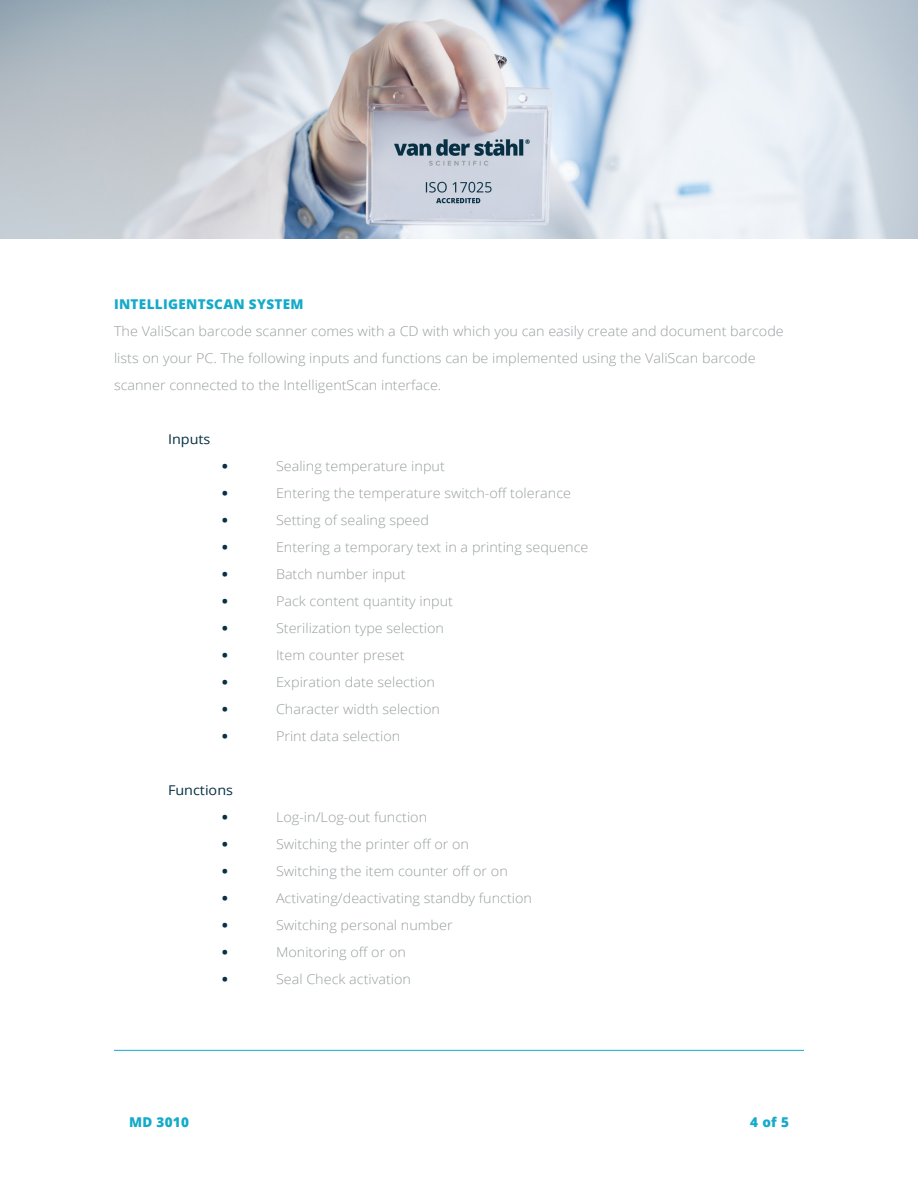
<style>
.page{position:relative;width:918px;height:1188px;background:#fff}
.page>*{position:absolute;margin:0;border:0;box-sizing:border-box;transform-origin:0 0}
.t1{font:300 13.5px/27px "Open Sans";color:#989ea0;scale:1.07 1}
.t2{font:800 13.5px "Open Sans";letter-spacing:.025em;color:#14aac9}
.t3{font:800 13.5px "Open Sans";color:#083144;scale:1.07 1}
.t4{font:13.5px "Open Sans";color:#083144;scale:1.07 1}
</style>
<div class="page">
<hr style="left:114px;top:1050px;width:690px;height:1px;background:#14aac9">
<img style="left:0;top:0;width:917px;height:239px">
<p class="t2" style="left:114px;top:294px;width:191px">INTELLIGENTSCAN SYSTEM</p>
<p class="t1" style="left:114px;top:317px;width:627px">The ValiScan barcode scanner comes with a CD with which you can easily create and document barcode lists on your PC. The following inputs and functions can be implemented using the ValiScan barcode scanner connected to the IntelligentScan interface.</p>
<p class="t4" style="left:168px;top:430px;width:41px">Inputs</p>
<p class="t3" style="left:222px;top:456px;width:7px">•</p>
<p class="t1" style="left:276px;top:452px;width:159px">Sealing temperature input</p>
<p class="t3" style="left:222px;top:483px;width:7px">•</p>
<p class="t1" style="left:276px;top:479px;width:277px">Entering the temperature switch-off tolerance</p>
<p class="t3" style="left:222px;top:510px;width:7px">•</p>
<p class="t1" style="left:276px;top:506px;width:144px">Setting of sealing speed</p>
<p class="t3" style="left:222px;top:537px;width:7px">•</p>
<p class="t1" style="left:276px;top:533px;width:294px">Entering a temporary text in a printing sequence</p>
<p class="t3" style="left:222px;top:564px;width:7px">•</p>
<p class="t1" style="left:276px;top:560px;width:123px">Batch number input</p>
<p class="t3" style="left:222px;top:591px;width:7px">•</p>
<p class="t1" style="left:276px;top:587px;width:167px">Pack content quantity input</p>
<p class="t3" style="left:222px;top:618px;width:7px">•</p>
<p class="t1" style="left:276px;top:614px;width:159px">Sterilization type selection</p>
<p class="t3" style="left:222px;top:645px;width:7px">•</p>
<p class="t1" style="left:276px;top:641px;width:122px">Item counter preset</p>
<p class="t3" style="left:222px;top:672px;width:7px">•</p>
<p class="t1" style="left:276px;top:668px;width:150px">Expiration date selection</p>
<p class="t3" style="left:222px;top:699px;width:7px">•</p>
<p class="t1" style="left:276px;top:695px;width:155px">Character width selection</p>
<p class="t3" style="left:222px;top:726px;width:7px">•</p>
<p class="t1" style="left:276px;top:722px;width:118px">Print data selection</p>
<p class="t4" style="left:168px;top:781px;width:62px">Functions</p>
<p class="t3" style="left:222px;top:807px;width:7px">•</p>
<p class="t1" style="left:276px;top:803px;width:143px">Log-in/Log-out function</p>
<p class="t3" style="left:222px;top:834px;width:7px">•</p>
<p class="t1" style="left:276px;top:830px;width:182px">Switching the printer off or on</p>
<p class="t3" style="left:222px;top:861px;width:7px">•</p>
<p class="t1" style="left:276px;top:857px;width:218px">Switching the item counter off or on</p>
<p class="t3" style="left:222px;top:888px;width:7px">•</p>
<p class="t1" style="left:276px;top:884px;width:241px">Activating/deactivating standby function</p>
<p class="t3" style="left:222px;top:915px;width:7px">•</p>
<p class="t1" style="left:276px;top:911px;width:167px">Switching personal number</p>
<p class="t3" style="left:222px;top:942px;width:7px">•</p>
<p class="t1" style="left:276px;top:938px;width:123px">Monitoring off or on</p>
<p class="t3" style="left:222px;top:969px;width:7px">•</p>
<p class="t1" style="left:276px;top:965px;width:128px">Seal Check activation</p>
<p class="t2" style="left:129px;top:1112px;width:62px">MD 3010</p>
<p class="t2" style="left:750px;top:1112px;width:40px">4 of 5</p>
</div>
